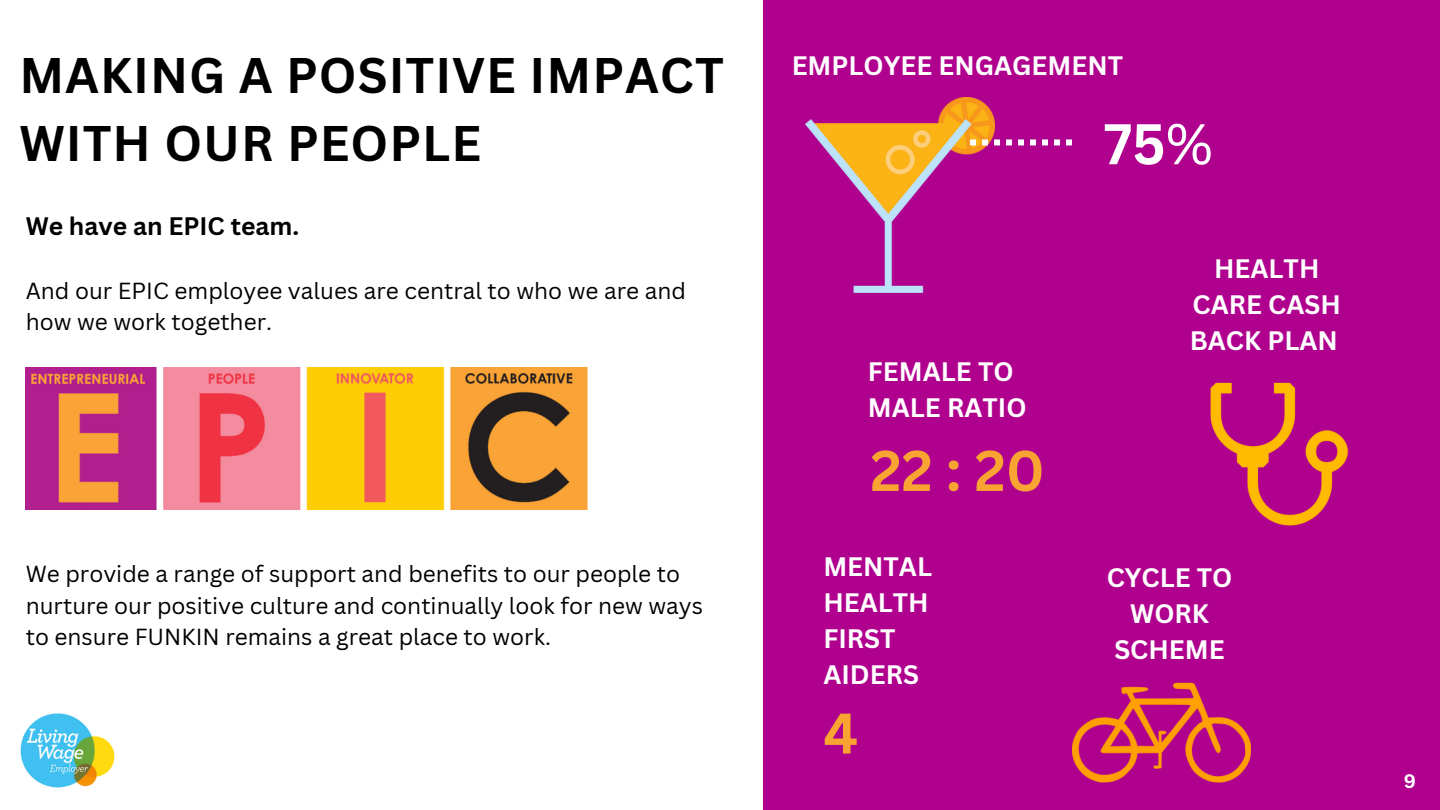
<style>
.page{position:relative;width:1440px;height:810px;background:#fff}
.page>*{position:absolute;margin:0;border:0;box-sizing:border-box;transform-origin:0 0}
.t1{font:700 56px "Canva Sans";color:#f8a332}
.t2{font:700 56px "Canva Sans";color:#fff}
.t3{font:700 48.7px/67.5px "Canva Sans";letter-spacing:.02em;color:#000}
.t4{font:700 26px/36px "Canva Sans";color:#fff}
.t5{font:700 24.7px "Canva Sans";color:#000}
.t6{font:22.7px/31.5px "Canva Sans";color:#000}
.t7{font:700 19px "Canva Sans";color:#fff}
.s1{font-weight:400}
</style>
<div class="page">
<img style="left:20px;top:713px;width:95px;height:75px">
<div style="left:763px;top:0;width:677px;height:810px;background:#b0008e"></div>
<img style="left:806px;top:98px;width:189px;height:194px">
<svg style="left:970px;top:139px;width:102px;height:6px"></svg>
<img style="left:26px;top:367px;width:561px;height:143px">
<img style="left:1073px;top:682px;width:177px;height:101px">
<img style="left:1210px;top:382px;width:139px;height:144px">
<h2 class="t3" style="left:19px;top:41px;width:706px">MAKING A POSITIVE IMPACT<br>WITH OUR PEOPLE</h2>
<p class="t5" style="left:26px;top:209px;width:275px">We have an EPIC team.</p>
<p class="t6" style="left:26px;top:274px;width:662px">And our EPIC employee values are central to who we are and how we work together.</p>
<p class="t6" style="left:26px;top:558px;width:679px">We provide a range of support and benefits to our people to nurture our positive culture and continually look for new ways to ensure FUNKIN remains a great place to work.</p>
<p class="t4" style="left:792px;top:47px;width:333px">EMPLOYEE ENGAGEMENT</p>
<h1 class="t2" style="left:1104px;top:104px;width:111px">75<span class="s1">%</span></h1>
<p class="t4" style="left:868px;top:353px;width:160px">FEMALE TO<br>MALE RATIO</p>
<h1 class="t1" style="left:870px;top:431px;width:176px">22 : 20</h1>
<p class="t4" style="left:823px;top:548px;width:110px">MENTAL<br>HEALTH<br>FIRST<br>AIDERS</p>
<h1 class="t1" style="left:823px;top:694px;width:36px">4</h1>
<p class="t4" style="left:1190px;top:250px;width:153px;text-align:center">HEALTH<br>CARE CASH<br>BACK PLAN</p>
<p class="t4" style="left:1107px;top:559px;width:127px;text-align:center">CYCLE TO<br>WORK<br>SCHEME</p>
<p class="t7" style="left:1399px;top:763px;width:13px">8</p>
<p class="t7" style="left:1404px;top:768px;width:14px">9</p>
</div>
